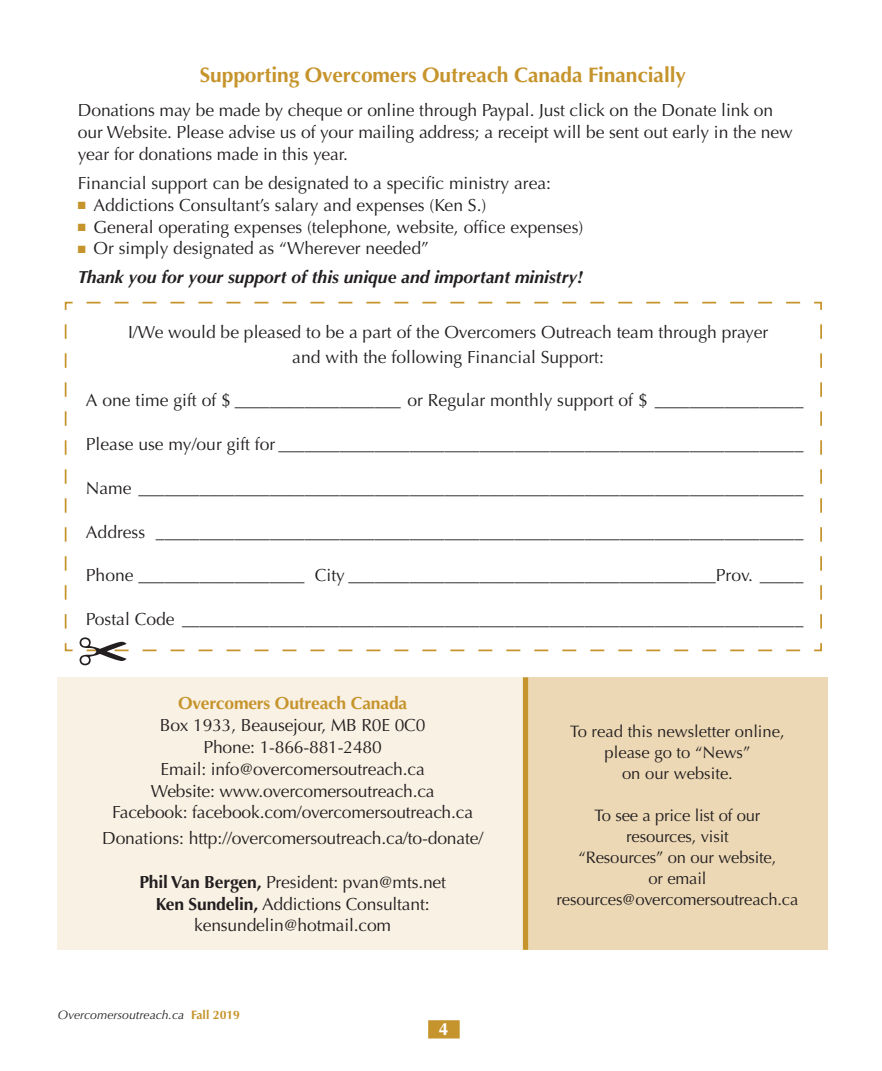
<style>
.page{position:relative;width:882px;height:1071px;background:#fff}
.page>*{position:absolute;margin:0;border:0;box-sizing:border-box;transform-origin:0 0}
.t1{font:700 21px "Optima";letter-spacing:-.005em;color:#c6942c}
.t2{font:17.5px/21.9px "Optima";letter-spacing:-.005em;color:#231f20;text-align:center}
.t3{font:italic 700 17.5px/28.9px "Optima";color:#231f20}
.t4{font:700 17.5px "Optima";letter-spacing:-.01em;color:#c6942c}
.t5{font:700 17.5px "Optima";color:#fff}
.t6{font:16.62px/21px "Optima";letter-spacing:-.01em;color:#231f20;text-align:center}
.t7{font:italic 12.25px "Optima";color:#231f20}
.s1{color:#c6942c}
.s2{font-weight:400;font-style:normal}
.s3{font-weight:700}
.s4{font-weight:700;font-style:normal;color:#c6942c}
</style>
<div class="page">
<div style="left:428px;top:1020px;width:32px;height:19px;background:#c6942c;border:2px solid #c6942c"></div>
<div style="left:57px;top:677px;width:471px;height:273px;background:#f9f1e4"></div>
<div style="left:527px;top:677px;width:301px;height:273px;background:#ecd8b5"></div>
<div style="left:523px;top:677px;width:5px;height:273px;background:#c6942c"></div>
<svg style="left:64px;top:301px;width:758px;height:351px"></svg>
<svg style="left:80px;top:637px;width:727px;height:15px"></svg>
<p class="t1" style="left:200px;top:62px;width:488px">Supporting Overcomers Outreach Canada Financially</p>
<p class="t2" style="left:78px;top:100px;width:717px;text-align:left">Donations may be made by cheque or online through Paypal. Just click on the Donate link on our Website. Please advise us of your mailing address; a receipt will be sent out early in the new year for donations made in this year.</p>
<p class="t2" style="left:78px;top:172px;width:475px">Financial support can be designated to a specific ministry area:</p>
<p class="t2" style="left:78px;top:194px;width:410px"><span class="s1">■</span> Addictions Consultant’s salary and expenses (Ken S.)</p>
<p class="t2" style="left:78px;top:216px;width:507px"><span class="s1">■</span> General operating expenses (telephone, website, office expenses)</p>
<p class="t3" style="left:78px;top:234px;width:507px"><span class="s1">■</span> <span class="s2">Or simply designated as “Wherever needed”<br></span>Thank you for your support of this unique and important ministry!</p>
<p class="t2" style="left:128px;top:320px;width:642px;line-height:24.5px">I/We would be pleased to be a part of the Overcomers Outreach team through prayer and with the following Financial Support:</p>
<p class="t2" style="left:86px;top:390px;width:719px">A one time gift of $ ___________________ or Regular monthly support of $ _________________</p>
<p class="t2" style="left:86px;top:433px;width:719px">Please use my/our gift for ____________________________________________________________</p>
<p class="t2" style="left:86px;top:477px;width:719px">Name ____________________________________________________________________________</p>
<p class="t2" style="left:86px;top:521px;width:719px">Address __________________________________________________________________________</p>
<p class="t2" style="left:86px;top:565px;width:719px">Phone ___________________ City __________________________________________Prov. _____</p>
<p class="t2" style="left:86px;top:608px;width:719px">Postal Code _______________________________________________________________________</p>
<p class="t4" style="left:178px;top:693px;width:231px">Overcomers Outreach Canada</p>
<p class="t2" style="left:112px;top:714px;width:363px">Box 1933, Beausejour, MB R0E 0C0<br>Phone: 1-866-881-2480<br>Email: info@overcomersoutreach.ca<br>Website: www.overcomersoutreach.ca Facebook: facebook.com/overcomersoutreach.ca</p>
<p class="t2" style="left:102px;top:827px;width:383px">Donations: http://overcomersoutreach.ca/to-donate/</p>
<p class="t2" style="left:139px;top:871px;width:308px"><span class="s3">Phil Van Bergen,</span> President: pvan@mts.net<br><span class="s3">Ken Sundelin,</span> Addictions Consultant: kensundelin@hotmail.com</p>
<p class="t7" style="left:58px;top:1008px;width:184px">Overcomersoutreach.ca <span class="s4">Fall 2019</span></p>
<p class="t5" style="left:439px;top:1019px;width:11px">4</p>
<p class="t6" style="left:570px;top:721px;width:216px">To read this newsletter online, please go to “News”<br>on our website.</p>
<p class="t6" style="left:557px;top:805px;width:243px">To see a price list of our<br>resources, visit<br>“Resources” on our website,<br>or email resources@overcomersoutreach.ca</p>
</div>
